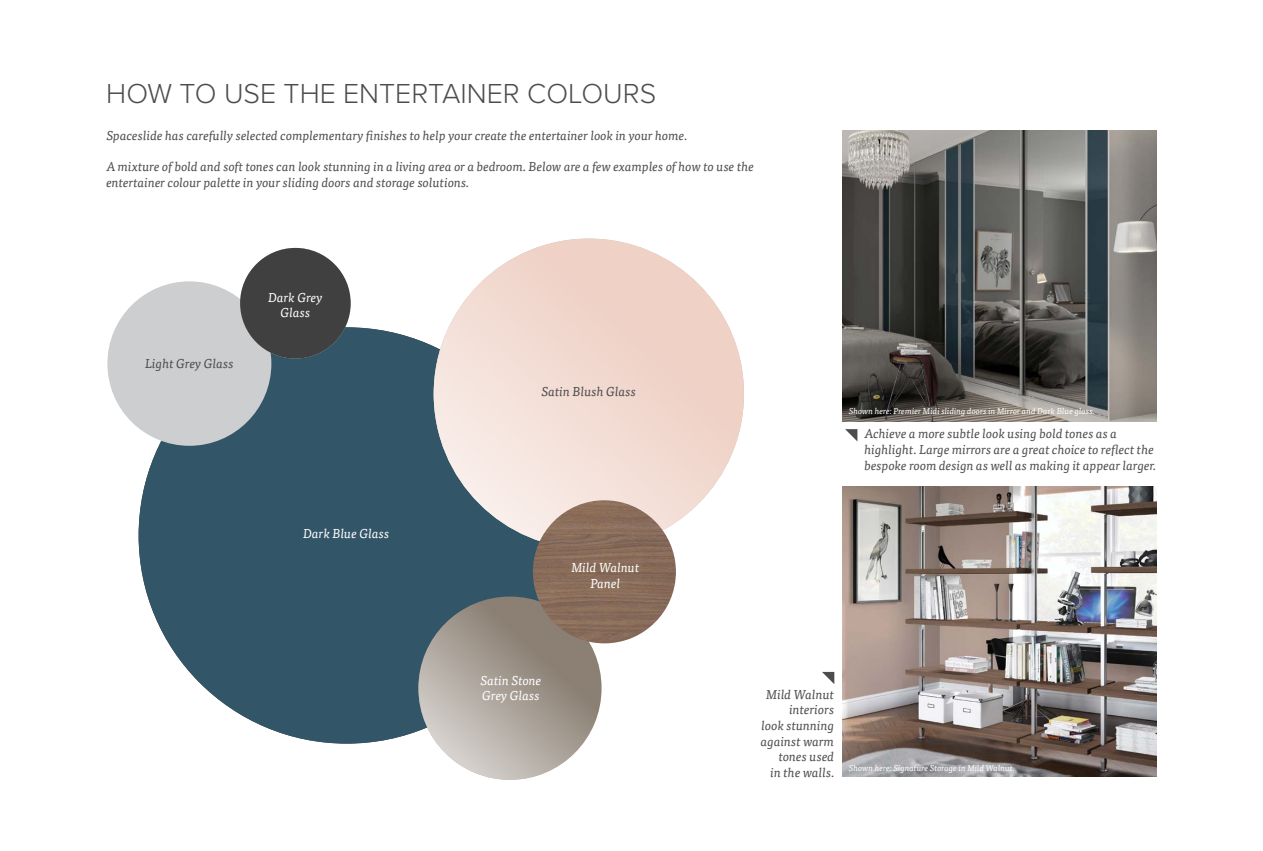
<style>
.page{position:relative;width:1263px;height:851px;background:#fff}
.page>*{position:absolute;margin:0;border:0;box-sizing:border-box;transform-origin:0 0}
.t1{font:300 28.5px "Proxima Nova";color:#4d4d4f}
.t2{font:italic 12.9px/15.8px "Tisa Pro";color:#4d4d4f}
.t3{font:italic 12.9px/15.6px "Tisa Pro";color:#fff;text-align:center}
.t4{font:italic 8.55px "Tisa Pro";color:#fff}
</style>
<div class="page">
<div style="left:139px;top:327px;width:416px;height:416px;background:#335568;border-radius:208px"></div>
<img style="left:842px;top:486px;width:315px;height:290px">
<img style="left:842px;top:130px;width:315px;height:291px">
<svg style="left:822px;top:671px;width:12px;height:13px"></svg>
<svg style="left:845px;top:429px;width:12px;height:12px"></svg>
<div style="left:107px;top:281px;width:164px;height:164px;background:#cdced0;border-radius:82px"></div>
<div style="left:240px;top:248px;width:111px;height:110px;background:#404040;border-radius:55px"></div>
<svg style="left:418px;top:596px;width:184px;height:183px"></svg>
<svg style="left:434px;top:238px;width:310px;height:311px"></svg>
<img style="left:533px;top:500px;width:143px;height:143px;border-radius:72px">
<h1 class="t1" style="left:106px;top:72px;width:551px">HOW TO USE THE ENTERTAINER COLOURS</h1>
<p class="t2" style="left:106px;top:127px;width:583px">Spaceslide has carefully selected complementary finishes to help your create the entertainer look in your home.</p>
<p class="t2" style="left:106px;top:158px;width:649px">A mixture of bold and soft tones can look stunning in a living area or a bedroom. Below are a few examples of how to use the entertainer colour palette in your sliding doors and storage solutions.</p>
<p class="t2" style="left:145px;top:355px;width:90px">Light Grey Glass</p>
<p class="t3" style="left:268px;top:288px;width:56px">Dark Grey<br>Glass</p>
<p class="t3" style="left:303px;top:525px;width:88px">Dark Blue Glass</p>
<p class="t2" style="left:541px;top:383px;width:96px">Satin Blush Glass</p>
<p class="t3" style="left:571px;top:559px;width:70px">Mild Walnut<br>Panel</p>
<p class="t3" style="left:480px;top:671px;width:63px;text-align:left">Satin Stone<br>Grey Glass</p>
<p class="t4" style="left:849px;top:405px;width:248px">Shown here: Premier Midi sliding doors in Mirror and Dark Blue glass.</p>
<p class="t2" style="left:864px;top:425px;width:293px">Achieve a more subtle look using bold tones as a highlight. Large mirrors are a great choice to reflect the bespoke room design as well as making it appear larger.</p>
<p class="t2" style="left:761px;top:685px;width:75px;text-align:right">Mild Walnut interiors<br>look stunning against warm tones used<br>in the walls.</p>
<p class="t4" style="left:849px;top:761px;width:167px">Shown here: Signature Storage in Mild Walnut.</p>
</div>
